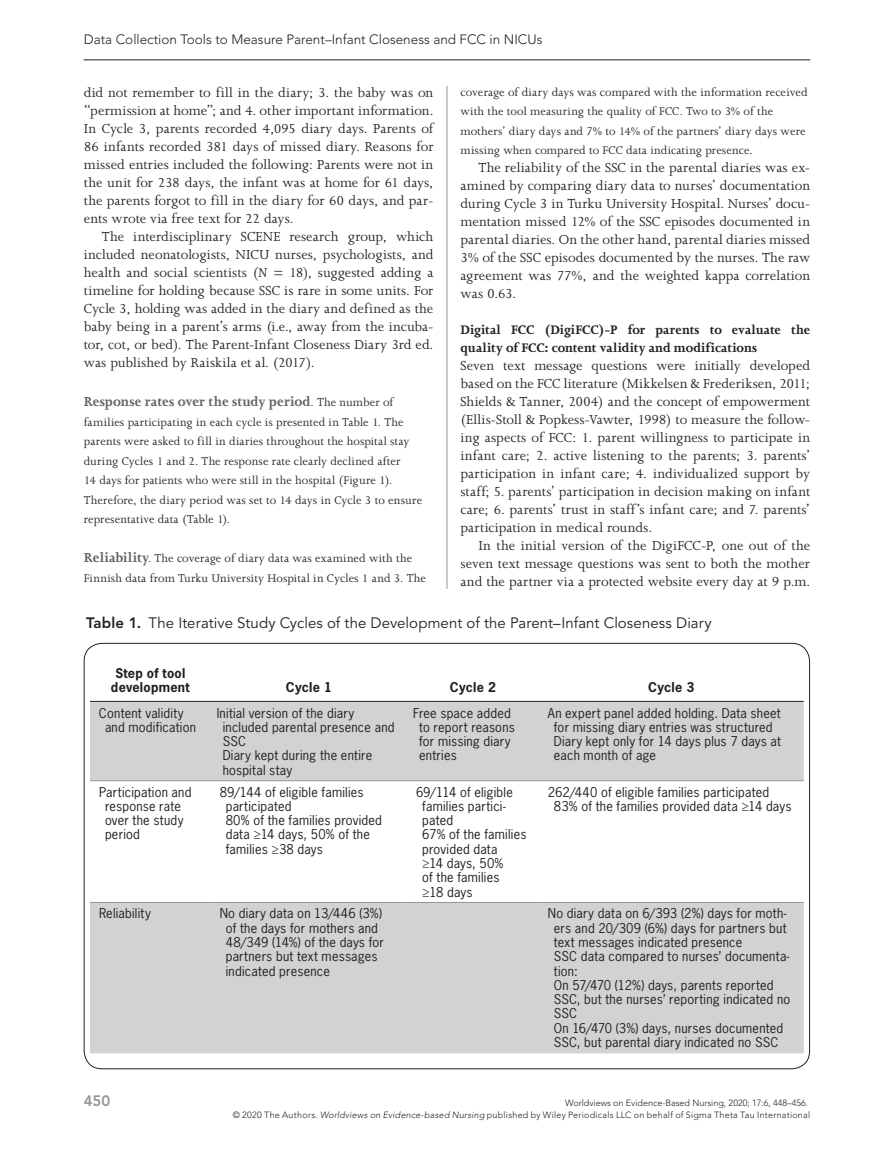
<style>
.page{position:relative;width:891px;height:1175px;background:#fff}
.page>*{position:absolute;margin:0;border:0;box-sizing:border-box;transform-origin:0 0}
.t1{font:15px/18px "Joanna MT Std";letter-spacing:.005em;color:#231f20;text-align:justify}
.t2{font:15px "Avenir LT Std";letter-spacing:.005em;color:#231f20}
.t3{font:700 15px "Joanna MT Std";color:#636366}
.t4{font:800 15px "Avenir LT Std";color:#939598}
.t5{font:700 14.25px/18px "Joanna MT Std";letter-spacing:.005em;color:#231f20}
.t6{font:300 13.5px "Avenir LT Std";color:#231f20}
.t7{font:12.75px/14.2px "News Gothic Std";letter-spacing:.015em;color:#231f20}
.t8{font:12.75px/19.5px "Joanna MT Std";letter-spacing:.01em;color:#231f20}
.t9{font:700 12.75px/14.2px "News Gothic Std";letter-spacing:.02em;color:#231f20;text-align:center}
.t10{font:300 9px "Avenir LT Std";letter-spacing:.02em;color:#231f20}
.t11{font:300 9px "Avenir LT Std";color:#231f20}
.s1{font-style:italic}
.s2{font-weight:400;font-size:12.75px;color:#231f20}
.s3{font-weight:700;font-size:15px;color:#636366}
.s4{font-weight:800}
</style>
<div class="page">
<hr style="left:84px;top:59px;width:726px;height:1px;background:#231f20">
<svg style="left:90px;top:702px;width:714px;height:349px;fill:#d1d2d4"></svg>
<hr style="left:90px;top:701px;width:121px;height:1px;background:#231f20">
<hr style="left:211px;top:701px;width:196px;height:1px;background:#231f20">
<hr style="left:407px;top:701px;width:132px;height:1px;background:#231f20">
<hr style="left:539px;top:701px;width:265px;height:1px;background:#231f20">
<hr style="left:90px;top:780px;width:121px;height:1px;background:#939598">
<hr style="left:211px;top:780px;width:196px;height:1px;background:#939598">
<hr style="left:407px;top:780px;width:132px;height:1px;background:#939598">
<hr style="left:539px;top:780px;width:265px;height:1px;background:#939598">
<hr style="left:90px;top:902px;width:121px;height:1px;background:#939598">
<hr style="left:90px;top:1051px;width:121px;height:2px;background:#d1d2d4">
<hr style="left:211px;top:902px;width:196px;height:1px;background:#939598">
<hr style="left:211px;top:1051px;width:196px;height:2px;background:#d1d2d4">
<hr style="left:407px;top:902px;width:132px;height:1px;background:#939598">
<hr style="left:407px;top:1051px;width:132px;height:2px;background:#d1d2d4">
<hr style="left:539px;top:902px;width:265px;height:1px;background:#939598">
<hr style="left:539px;top:1051px;width:265px;height:2px;background:#d1d2d4">
<hr style="left:447px;top:86px;width:1px;height:503px;background:#939598">
<p class="t6" style="left:84px;top:32px;width:460px">Data Collection Tools to Measure Parent–Infant Closeness and FCC in NICUs</p>
<p class="t1" style="left:84px;top:84px;width:351px">did not remember to fill in the diary; 3. the baby was on “permission at home”; and 4. other important information.<br>In Cycle 3, parents recorded 4,095 diary days. Parents of 86 infants recorded 381 days of missed diary. Reasons for missed entries included the following: Parents were not in the unit for 238 days, the infant was at home for 61 days, the parents forgot to fill in the diary for 60 days, and par&shy;ents wrote via free text for 22 days.</p>
<p class="t1" style="left:84px;top:228px;width:351px;text-indent:18px">The interdisciplinary SCENE research group, which included neonatologists, NICU nurses, psychologists, and health and social scientists (<span class="s1">N</span> = 18), suggested adding a timeline for holding because SSC is rare in some units. For Cycle 3, holding was added in the diary and defined as the baby being in a parent’s arms (i.e., away from the incuba&shy;tor, cot, or bed). The Parent-Infant Closeness Diary 3rd ed. was published by Raiskila et al. (2017).</p>
<p class="t3" style="left:84px;top:394px;width:311px">Response rates over the study period<span class="s2">. The number of</span></p>
<p class="t8" style="left:84px;top:412px;width:340px">families participating in each cycle is presented in Table 1. The parents were asked to fill in diaries throughout the hospital stay during Cycles 1 and 2. The response rate clearly declined after<br>14 days for patients who were still in the hospital (Figure 1).<br>Therefore, the diary period was set to 14 days in Cycle 3 to ensure representative data (Table 1).</p>
<p class="t8" style="left:84px;top:549px;width:344px"><span class="s3">Reliability</span>. The coverage of diary data was examined with the<br>Finnish data from Turku University Hospital in Cycles 1 and 3. The</p>
<p class="t8" style="left:460px;top:82px;width:348px">coverage of diary days was compared with the information received with the tool measuring the quality of FCC. Two to 3% of the mothers’ diary days and 7% to 14% of the partners’ diary days were missing when compared to FCC data indicating presence.</p>
<p class="t1" style="left:460px;top:159px;width:351px;text-indent:18px">The reliability of the SSC in the parental diaries was ex&shy;amined by comparing diary data to nurses’ documentation during Cycle 3 in Turku University Hospital. Nurses’ docu&shy;mentation missed 12% of the SSC episodes documented in parental diaries. On the other hand, parental diaries missed 3% of the SSC episodes documented by the nurses. The raw agreement was 77%, and the weighted kappa correlation was 0.63.</p>
<p class="t5" style="left:460px;top:321px;width:351px">Digital FCC (DigiFCC)-P for parents to evaluate the quality of FCC: content validity and modifications</p>
<p class="t1" style="left:460px;top:357px;width:351px">Seven text message questions were initially developed based on the FCC literature (Mikkelsen &amp; Frederiksen, 2011; Shields &amp; Tanner, 2004) and the concept of empowerment (Ellis-Stoll &amp; Popkess-Vawter, 1998) to measure the follow&shy;ing aspects of FCC: 1. parent willingness to participate in infant care; 2. active listening to the parents; 3. parents’ participation in infant care; 4. individualized support by staff; 5. parents’ participation in decision making on infant care; 6. parents’ trust in staff’s infant care; and 7. parents’ participation in medical rounds.</p>
<p class="t1" style="left:460px;top:537px;width:351px;text-indent:18px">In the initial version of the DigiFCC-P, one out of the seven text message questions was sent to both the mother and the partner via a protected website every day at 9 p.m.</p>
<p class="t2" style="left:86px;top:614px;width:627px"><span class="s4">Table 1.</span> The Iterative Study Cycles of the Development of the Parent–Infant Closeness Diary</p>
<p class="t9" style="left:111px;top:665px;width:80px">Step of tool development</p>
<p class="t9" style="left:286px;top:680px;width:47px">Cycle 1</p>
<p class="t9" style="left:450px;top:680px;width:47px">Cycle 2</p>
<p class="t9" style="left:648px;top:680px;width:47px">Cycle 3</p>
<p class="t7" style="left:105px;top:705px;width:93px;text-indent:-6px">Content validity and modification</p>
<p class="t7" style="left:223px;top:705px;width:173px;text-indent:-6px">Initial version of the diary included parental presence and<br>SSC<br>Diary kept during the entire hospital stay</p>
<p class="t7" style="left:419px;top:705px;width:97px;text-indent:-6px">Free space added to report reasons for missing diary entries</p>
<p class="t7" style="left:554px;top:705px;width:229px;text-indent:-6px">An expert panel added holding. Data sheet for missing diary entries was structured Diary kept only for 14 days plus 7 days at each month of age</p>
<p class="t7" style="left:105px;top:784px;width:88px;text-indent:-6px">Participation and response rate over the study period</p>
<p class="t7" style="left:226px;top:784px;width:158px;text-indent:-6px">89/144 of eligible families participated<br>80% of the families provided data ≥14 days, 50% of the families ≥38 days</p>
<p class="t7" style="left:422px;top:784px;width:106px;text-indent:-6px">69/114 of eligible families partici&shy;pated<br>67% of the families provided data<br>≥14 days, 50%<br>of the families<br>≥18 days</p>
<p class="t7" style="left:554px;top:784px;width:239px;text-indent:-6px">262/440 of eligible families participated<br>83% of the families provided data ≥14 days</p>
<p class="t7" style="left:99px;top:906px;width:53px">Reliability</p>
<p class="t7" style="left:226px;top:906px;width:160px;text-indent:-6px">No diary data on 13/446 (3%) of the days for mothers and<br>48/349 (14%) of the days for partners but text messages indicated presence</p>
<p class="t7" style="left:554px;top:906px;width:238px;text-indent:-6px">No diary data on 6/393 (2%) days for moth&shy;ers and 20/309 (6%) days for partners but text messages indicated presence<br>SSC data compared to nurses’ documenta&shy;tion:<br>On 57/470 (12%) days, parents reported<br>SSC, but the nurses’ reporting indicated no<br>SSC<br>On 16/470 (3%) days, nurses documented<br>SSC, but parental diary indicated no SSC</p>
<p class="t4" style="left:84px;top:1091px;width:28px">450</p>
<p class="t11" style="left:565px;top:1097px;width:244px">Worldviews on Evidence-Based Nursing, 2020; 17:6, 448–456.</p>
<p class="t10" style="left:233px;top:1109px;width:579px">© 2020 The Authors. <span class="s1">Worldviews on Evidence-based Nursing</span> published by Wiley Periodicals LLC on behalf of Sigma Theta Tau International</p>
</div>
